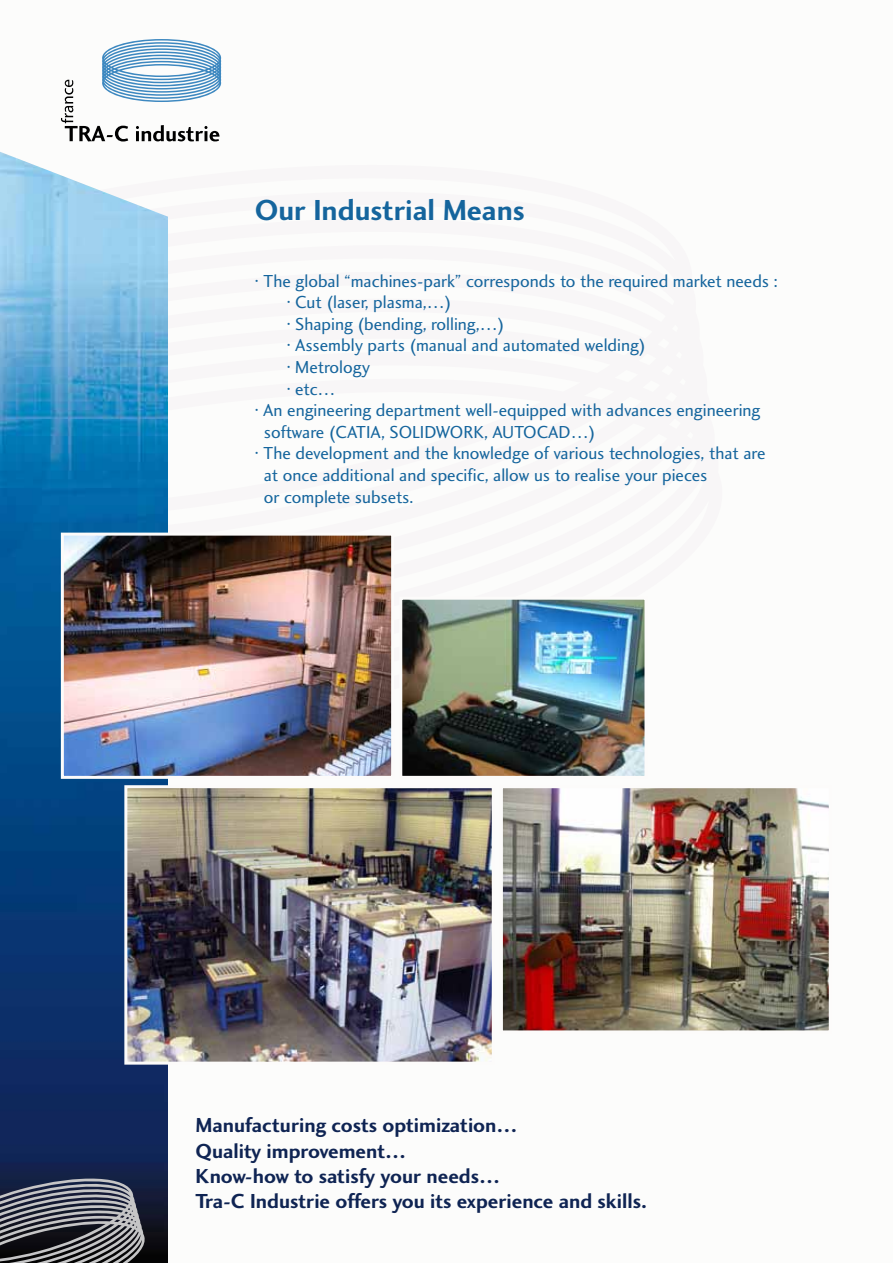
<style>
.page{position:relative;width:893px;height:1263px;background:#fcfcfb}
.page>*{position:absolute;margin:0;border:0;box-sizing:border-box;transform-origin:0 0}
.t1{font:30px "Charlotte Sans Bold Plain";color:#15659d}
.t2{font:21px/25.2px "Charlotte Sans Bold Plain";color:#0f2453}
.t3{font:18px "Charlotte Sans Book Plain";color:#15659d}
</style>
<div class="page">
<img style="left:0;top:152px;width:168px;height:1111px">
<svg style="left:61px;top:39px;width:160px;height:102px"></svg>
<svg style="left:0;top:1173px;width:149px;height:90px;background:#565964"></svg>
<img style="left:65px;top:537px;width:325px;height:238px">
<div style="left:61px;top:533px;width:333px;height:246px;border:3px solid #fcfbfa"></div>
<img style="left:403px;top:601px;width:240px;height:174px">
<div style="left:399px;top:597px;width:248px;height:182px;border:3px solid #fcfbfa"></div>
<img style="left:128px;top:789px;width:363px;height:271px">
<div style="left:124px;top:785px;width:371px;height:279px;border:3px solid #fcfbfa"></div>
<img style="left:504px;top:789px;width:324px;height:240px">
<div style="left:500px;top:785px;width:332px;height:248px;border:3px solid #fcfbfa"></div>
<h1 class="t1" style="left:255px;top:193px;width:271px">Our Industrial Means</h1>
<p class="t3" style="left:255px;top:270px;width:524px">· The global “machines-park” corresponds to the required market needs :</p>
<p class="t3" style="left:287px;top:292px;width:166px">· Cut (laser, plasma,…)</p>
<p class="t3" style="left:287px;top:314px;width:219px">· Shaping (bending, rolling,…)</p>
<p class="t3" style="left:287px;top:335px;width:361px">· Assembly parts (manual and automated welding)</p>
<p class="t3" style="left:287px;top:357px;width:85px">· Metrology</p>
<p class="t3" style="left:287px;top:378px;width:50px">· etc…</p>
<p class="t3" style="left:255px;top:400px;width:507px">· An engineering department well-equipped with advances engineering</p>
<p class="t3" style="left:264px;top:422px;width:333px">software (CATIA, SOLIDWORK, AUTOCAD…)</p>
<p class="t3" style="left:255px;top:443px;width:512px">· The development and the knowledge of various technologies, that are</p>
<p class="t3" style="left:264px;top:465px;width:445px">at once additional and specific, allow us to realise your pieces</p>
<p class="t3" style="left:264px;top:486px;width:151px">or complete subsets.</p>
<p class="t2" style="left:196px;top:1113px;width:453px">Manufacturing costs optimization…<br>Quality improvement…<br>Know-how to satisfy your needs…<br>Tra-C Industrie offers you its experience and skills.</p>
</div>
